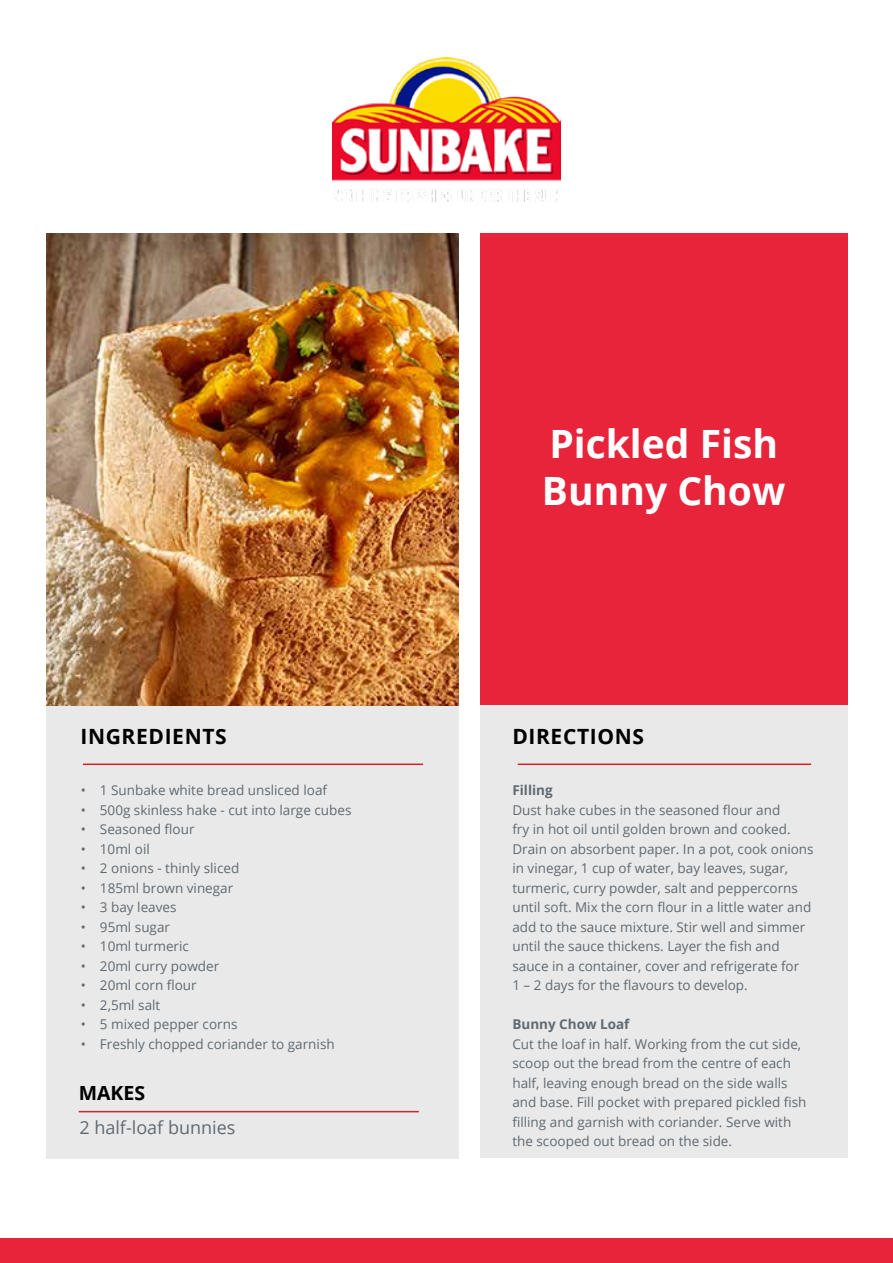
<style>
.page{position:relative;width:893px;height:1263px;background:#fff}
.page>*{position:absolute;margin:0;border:0;box-sizing:border-box;transform-origin:0 0}
.t1{font:700 39px/46.8px "Open Sans";color:#fff}
.t2{font:700 21px "Open Sans";letter-spacing:.03em;color:#000}
.t3{font:700 19.5px "Open Sans";color:#000}
.t4{font:18px "Open Sans";color:#606a72}
.t5{font:13.5px/19.5px "Open Sans";color:#606a72}
.t6{font:700 13.5px "Open Sans";color:#606a72}
</style>
<div class="page">
<div style="left:0;top:1238px;width:893px;height:25px;background:#e8243b"></div>
<div style="left:46px;top:687px;width:413px;height:471px;background:#e9e9e9"></div>
<div style="left:480px;top:687px;width:368px;height:471px;background:#e9e9e9"></div>
<img style="left:47px;top:233px;width:412px;height:472px">
<img style="left:332px;top:58px;width:229px;height:144px">
<div style="left:480px;top:233px;width:368px;height:472px;background:#e8243b"></div>
<hr style="left:83px;top:763px;width:340px;height:2px;background:#d2232a">
<hr style="left:518px;top:763px;width:293px;height:2px;background:#d2232a">
<hr style="left:79px;top:1111px;width:340px;height:1px;background:#d2232a">
<h2 class="t2" style="left:81px;top:722px;width:148px">INGREDIENTS</h2>
<p class="t5" style="left:81px;top:780px;width:248px">• 1 Sunbake white bread unsliced loaf</p>
<p class="t5" style="left:81px;top:800px;width:272px">• 500g skinless hake - cut into large cubes</p>
<p class="t5" style="left:81px;top:819px;width:115px">• Seasoned flour</p>
<p class="t5" style="left:81px;top:839px;width:71px">• 10ml oil</p>
<p class="t5" style="left:81px;top:858px;width:160px">• 2 onions - thinly sliced</p>
<p class="t5" style="left:81px;top:878px;width:154px">• 185ml brown vinegar</p>
<p class="t5" style="left:81px;top:897px;width:97px">• 3 bay leaves</p>
<p class="t5" style="left:81px;top:917px;width:91px">• 95ml sugar</p>
<p class="t5" style="left:81px;top:936px;width:110px">• 10ml turmeric</p>
<p class="t5" style="left:81px;top:955px;width:140px">• 20ml curry powder</p>
<p class="t5" style="left:81px;top:975px;width:117px">• 20ml corn flour</p>
<p class="t5" style="left:81px;top:994px;width:81px">• 2,5ml salt</p>
<p class="t5" style="left:81px;top:1014px;width:158px">• 5 mixed pepper corns</p>
<p class="t5" style="left:81px;top:1033px;width:255px">• Freshly chopped coriander to garnish</p>
<h3 class="t3" style="left:79px;top:1079px;width:68px">MAKES</h3>
<h3 class="t4" style="left:79px;top:1115px;width:158px">2 half-loaf bunnies</h3>
<h1 class="t1" style="left:542px;top:420px;width:245px">Pickled Fish<br>Bunny Chow</h1>
<h2 class="t2" style="left:512px;top:722px;width:133px">DIRECTIONS</h2>
<p class="t6" style="left:512px;top:781px;width:42px">Filling</p>
<p class="t5" style="left:512px;top:800px;width:303px">Dust hake cubes in the seasoned flour and<br>fry in hot oil until golden brown and cooked.<br>Drain on absorbent paper. In a pot, cook onions in vinegar, 1 cup of water, bay leaves, sugar, turmeric, curry powder, salt and peppercorns until soft. Mix the corn flour in a little water and add to the sauce mixture. Stir well and simmer until the sauce thickens. Layer the fish and sauce in a container, cover and refrigerate for<br>1 – 2 days for the flavours to develop.</p>
<p class="t6" style="left:512px;top:1015px;width:119px">Bunny Chow Loaf</p>
<p class="t5" style="left:512px;top:1033px;width:296px">Cut the loaf in half. Working from the cut side, scoop out the bread from the centre of each half, leaving enough bread on the side walls and base. Fill pocket with prepared pickled fish filling and garnish with coriander. Serve with the scooped out bread on the side.</p>
</div>
